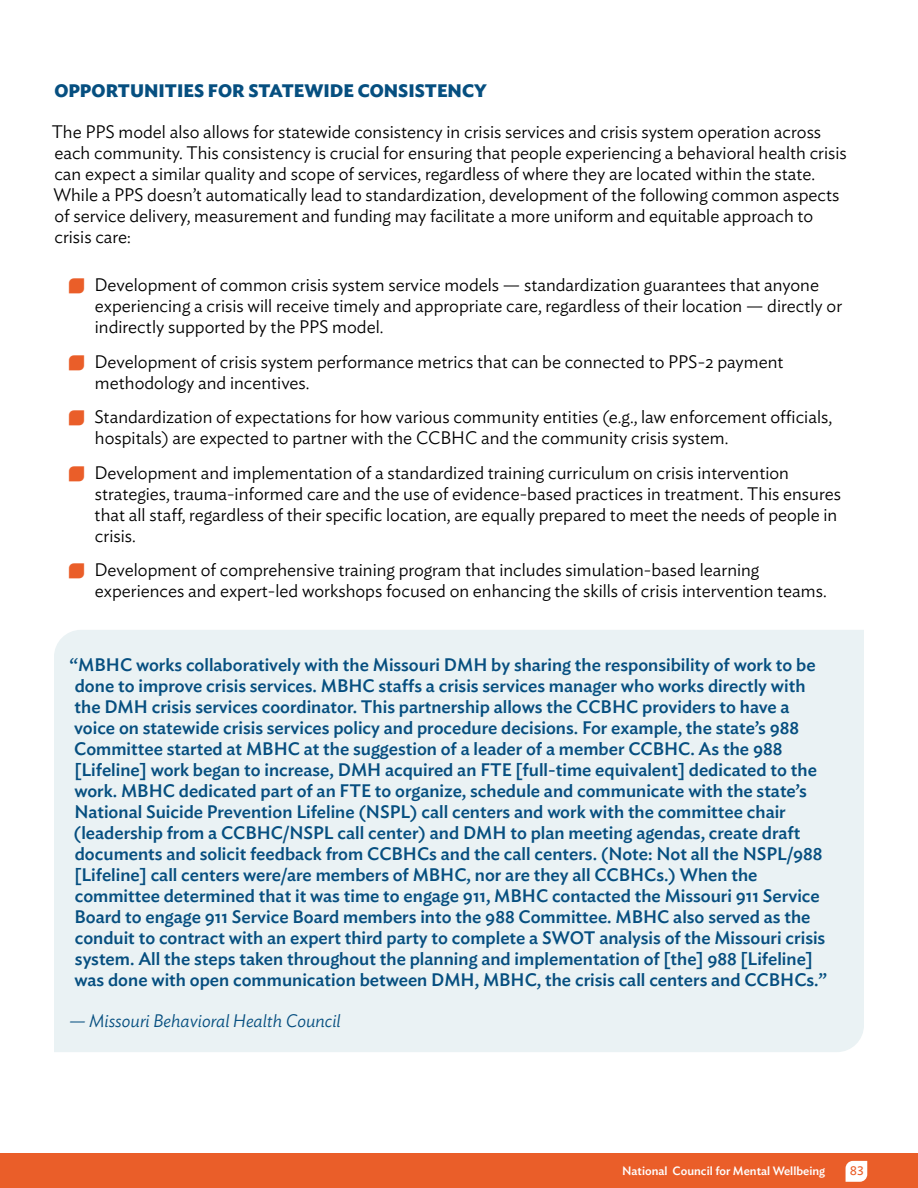
<style>
.page{position:relative;width:918px;height:1188px;background:#fff}
.page>*{position:absolute;margin:0;border:0;box-sizing:border-box;transform-origin:0 0}
.t1{font:300 18px/21px "Ideal Sans";color:#000}
.t2{font:500 18px/21px "Ideal Sans";color:#064f80}
.t3{font:700 18px "Ideal Sans";color:#064f80}
.t4{font:italic 300 18px "Ideal Sans";color:#064f80}
.t5{font:12.6px "Ideal Sans";color:#ea5e29}
.t6{font:500 12px "Ideal Sans";color:#fff}
</style>
<div class="page">
<div style="left:0;top:1154px;width:918px;height:34px;background:#ea5e29"></div>
<svg style="left:846px;top:1161px;width:21px;height:21px"></svg>
<div style="left:54px;top:630px;width:810px;height:422px;background:#eaf2f4"></div>
<p class="t3" style="left:54px;top:76px;width:434px">OPPORTUNITIES FOR STATEWIDE CONSISTENCY</p>
<p class="t1" style="left:52px;top:120px;width:797px">The PPS model also allows for statewide consistency in crisis services and crisis system operation across each community. This consistency is crucial for ensuring that people experiencing a behavioral health crisis can expect a similar quality and scope of services, regardless of where they are located within the state.<br>While a PPS doesn’t automatically lead to standardization, development of the following common aspects of service delivery, measurement and funding may facilitate a more uniform and equitable approach to crisis care:</p>
<p class="t1" style="left:94px;top:273px;width:749px">Development of common crisis system service models — standardization guarantees that anyone experiencing a crisis will receive timely and appropriate care, regardless of their location — directly or indirectly supported by the PPS model.</p>
<p class="t1" style="left:94px;top:349px;width:691px">Development of crisis system performance metrics that can be connected to PPS-2 payment methodology and incentives.</p>
<p class="t1" style="left:94px;top:405px;width:739px">Standardization of expectations for how various community entities (e.g., law enforcement officials, hospitals) are expected to partner with the CCBHC and the community crisis system.</p>
<p class="t1" style="left:94px;top:460px;width:748px">Development and implementation of a standardized training curriculum on crisis intervention strategies, trauma-informed care and the use of evidence-based practices in treatment. This ensures that all staff, regardless of their specific location, are equally prepared to meet the needs of people in crisis.</p>
<p class="t1" style="left:94px;top:558px;width:734px">Development of comprehensive training program that includes simulation-based learning experiences and expert-led workshops focused on enhancing the skills of crisis intervention teams.</p>
<p class="t2" style="left:70px;top:653px;width:758px">“MBHC works collaboratively with the Missouri DMH by sharing the responsibility of work to be done to improve crisis services. MBHC staffs a crisis services manager who works directly with the DMH crisis services coordinator. This partnership allows the CCBHC providers to have a voice on statewide crisis services policy and procedure decisions. For example, the state’s 988<br>Committee started at MBHC at the suggestion of a leader of a member CCBHC. As the 988 [Lifeline] work began to increase, DMH acquired an FTE [full-time equivalent] dedicated to the work. MBHC dedicated part of an FTE to organize, schedule and communicate with the state’s National Suicide Prevention Lifeline (NSPL) call centers and work with the committee chair (leadership from a CCBHC/NSPL call center) and DMH to plan meeting agendas, create draft documents and solicit feedback from CCBHCs and the call centers. (Note: Not all the NSPL/988 [Lifeline] call centers were/are members of MBHC, nor are they all CCBHCs.) When the committee determined that it was time to engage 911, MBHC contacted the Missouri 911 Service Board to engage 911 Service Board members into the 988 Committee. MBHC also served as the conduit to contract with an expert third party to complete a SWOT analysis of the Missouri crisis system. All the steps taken throughout the planning and implementation of [the] 988 [Lifeline] was done with open communication between DMH, MBHC, the crisis call centers and CCBHCs.”</p>
<p class="t4" style="left:69px;top:1007px;width:273px">— Missouri Behavioral Health Council</p>
<p class="t6" style="left:622px;top:1162px;width:204px">National Council for Mental Wellbeing</p>
<p class="t5" style="left:850px;top:1161px;width:15px">83</p>
</div>
